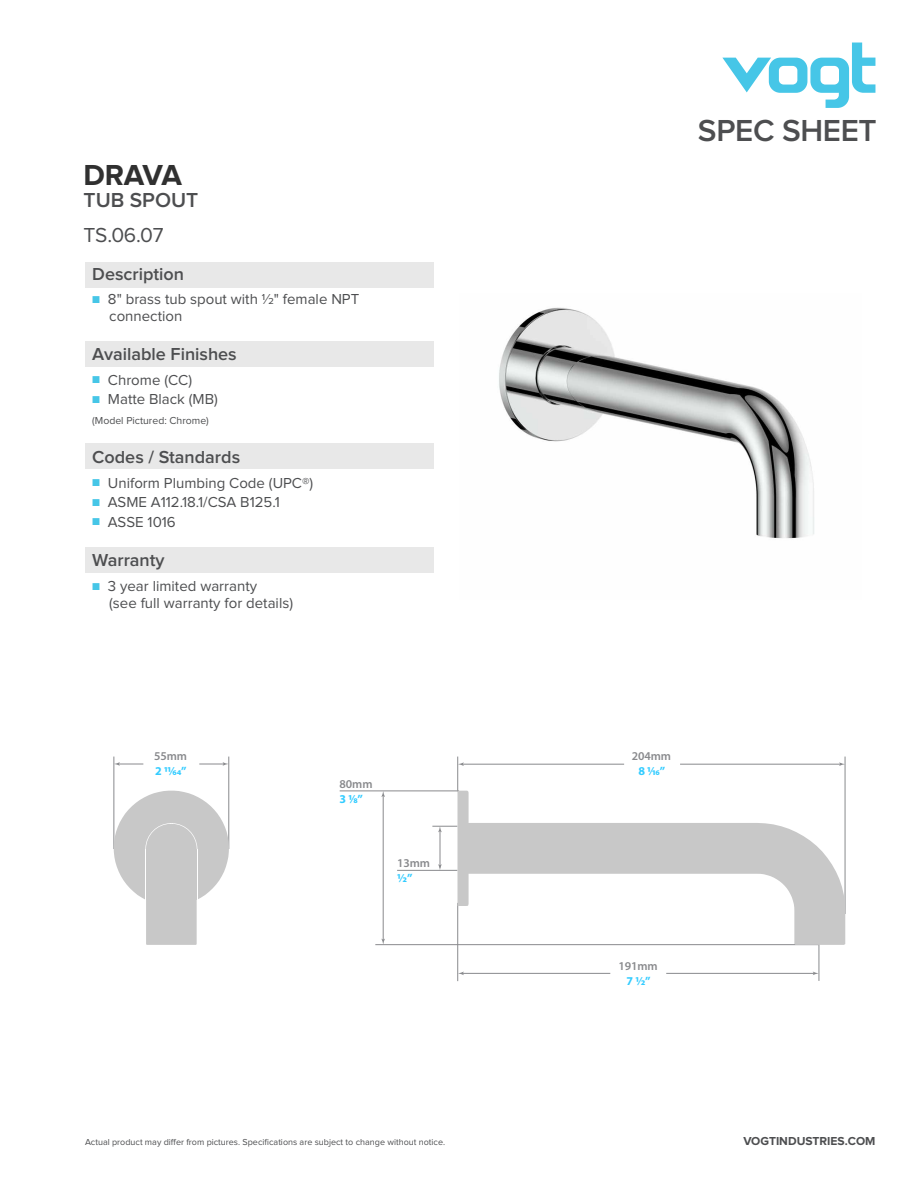
<style>
.page{position:relative;width:918px;height:1188px;background:#fff}
.page>*{position:absolute;margin:0;border:0;box-sizing:border-box;transform-origin:0 0}
.t1{font:600 31.5px "Proxima Nova";letter-spacing:-.01em;color:#4d4e50}
.t2{font:700 30px "Proxima Nova";letter-spacing:-.035em;color:#303030}
.t3{font:600 21px "Proxima Nova";color:#4d4e50}
.t4{font:21px "Proxima Nova";color:#4d4e50}
.t5{font:600 18px "Proxima Nova";color:#4d4e50}
.t6{font:15px/16.5px "Proxima Nova";color:#4d4e50}
.t7{font:700 12px "Myriad Pro";color:#3cf}
.t8{font:600 12px "Myriad Pro";letter-spacing:-.01em;color:#898a8d}
.t9{font:700 12px "Proxima Nova";color:#4d4e50}
.t10{font:10.5px "Proxima Nova";color:#4d4e50}
.t11{font:9px "Proxima Nova";color:#4d4e50}
.s1{font-size:12px;color:#46c6e7}
</style>
<div class="page">
<hr style="left:375px;top:944px;width:444px;height:1px;background:#898a8d">
<hr style="left:457px;top:757px;width:1px;height:35px;background:#898a8d">
<hr style="left:114px;top:757px;width:1px;height:92px;background:#898a8d">
<hr style="left:340px;top:791px;width:119px;height:1px;background:#898a8d">
<hr style="left:457px;top:903px;width:1px;height:78px;background:#898a8d">
<hr style="left:819px;top:903px;width:1px;height:78px;background:#898a8d">
<hr style="left:845px;top:757px;width:1px;height:157px;background:#898a8d">
<hr style="left:229px;top:757px;width:1px;height:92px;background:#898a8d">
<svg style="left:458px;top:791px;width:387px;height:154px"></svg>
<div style="left:85px;top:262px;width:349px;height:26px;background:#e8e8e8"></div>
<div style="left:85px;top:341px;width:349px;height:26px;background:#e8e8e8"></div>
<div style="left:85px;top:444px;width:349px;height:25px;background:#e8e8e8"></div>
<div style="left:85px;top:547px;width:349px;height:26px;background:#e8e8e8"></div>
<svg style="left:722px;top:43px;width:153px;height:65px"></svg>
<img style="left:499px;top:307px;width:315px;height:232px">
<hr style="left:680px;top:764px;width:162px;height:1px;background:#898a8d">
<hr style="left:666px;top:973px;width:148px;height:1px;background:#898a8d">
<hr style="left:462px;top:973px;width:148px;height:1px;background:#898a8d">
<hr style="left:462px;top:764px;width:162px;height:1px;background:#898a8d">
<svg style="left:114px;top:791px;width:115px;height:154px"></svg>
<hr style="left:397px;top:870px;width:60px;height:1px;background:#898a8d">
<hr style="left:440px;top:830px;width:1px;height:38px;background:#898a8d">
<hr style="left:383px;top:795px;width:1px;height:146px;background:#898a8d">
<svg style="left:114px;top:762px;width:29px;height:4px"></svg>
<svg style="left:199px;top:762px;width:30px;height:4px"></svg>
<svg style="left:381px;top:791px;width:4px;height:6px"></svg>
<svg style="left:381px;top:939px;width:4px;height:6px"></svg>
<svg style="left:432px;top:826px;width:25px;height:6px"></svg>
<svg style="left:438px;top:864px;width:4px;height:6px"></svg>
<svg style="left:458px;top:762px;width:6px;height:4px"></svg>
<svg style="left:839px;top:762px;width:6px;height:4px"></svg>
<svg style="left:458px;top:972px;width:6px;height:3px"></svg>
<svg style="left:813px;top:972px;width:6px;height:3px"></svg>
<h2 class="t2" style="left:84px;top:161px;width:100px">DRAVA</h2>
<h3 class="t3" style="left:84px;top:191px;width:116px">TUB SPOUT</h3>
<h3 class="t4" style="left:84px;top:225px;width:82px">TS.06.07</h3>
<p class="t5" style="left:92px;top:266px;width:93px">Description</p>
<p class="t6" style="left:109px;top:292px;width:252px;text-indent:-17px"><span class="s1">■</span> 8" brass tub spout with 1/2" female NPT connection</p>
<p class="t5" style="left:92px;top:345px;width:146px">Available Finishes</p>
<p class="t6" style="left:92px;top:372px;width:101px"><span class="s1">■</span> Chrome (CC)</p>
<p class="t6" style="left:92px;top:392px;width:127px"><span class="s1">■</span> Matte Black (MB)</p>
<p class="t10" style="left:92px;top:416px;width:118px">(Model Pictured: Chrome)</p>
<p class="t5" style="left:92px;top:448px;width:149px">Codes / Standards</p>
<p class="t6" style="left:92px;top:475px;width:223px"><span class="s1">■</span> Uniform Plumbing Code (UPC®)</p>
<p class="t6" style="left:92px;top:495px;width:189px"><span class="s1">■</span> ASME A112.18.1/CSA B125.1</p>
<p class="t6" style="left:92px;top:514px;width:85px"><span class="s1">■</span> ASSE 1016</p>
<p class="t5" style="left:92px;top:552px;width:74px">Warranty</p>
<p class="t6" style="left:109px;top:579px;width:185px;text-indent:-17px"><span class="s1">■</span> 3 year limited warranty<br>(see full warranty for details)</p>
<p class="t8" style="left:154px;top:749px;width:34px">55mm</p>
<p class="t7" style="left:155px;top:763px;width:33px">2 11/64”</p>
<p class="t8" style="left:340px;top:776px;width:34px">80mm</p>
<p class="t7" style="left:340px;top:791px;width:25px">3 1/8”</p>
<p class="t8" style="left:397px;top:855px;width:34px">13mm</p>
<p class="t7" style="left:397px;top:870px;width:17px">1/2”</p>
<h1 class="t1" style="left:698px;top:116px;width:180px">SPEC SHEET</h1>
<p class="t8" style="left:632px;top:749px;width:41px">204mm</p>
<p class="t7" style="left:638px;top:763px;width:28px">8 1/16”</p>
<p class="t8" style="left:619px;top:958px;width:41px">191mm</p>
<p class="t7" style="left:627px;top:973px;width:26px">7 1/2”</p>
<p class="t11" style="left:85px;top:1138px;width:362px">Actual product may differ from pictures. Specifications are subject to change without notice.</p>
<p class="t9" style="left:743px;top:1136px;width:134px">VOGTINDUSTRIES.COM</p>
</div>
